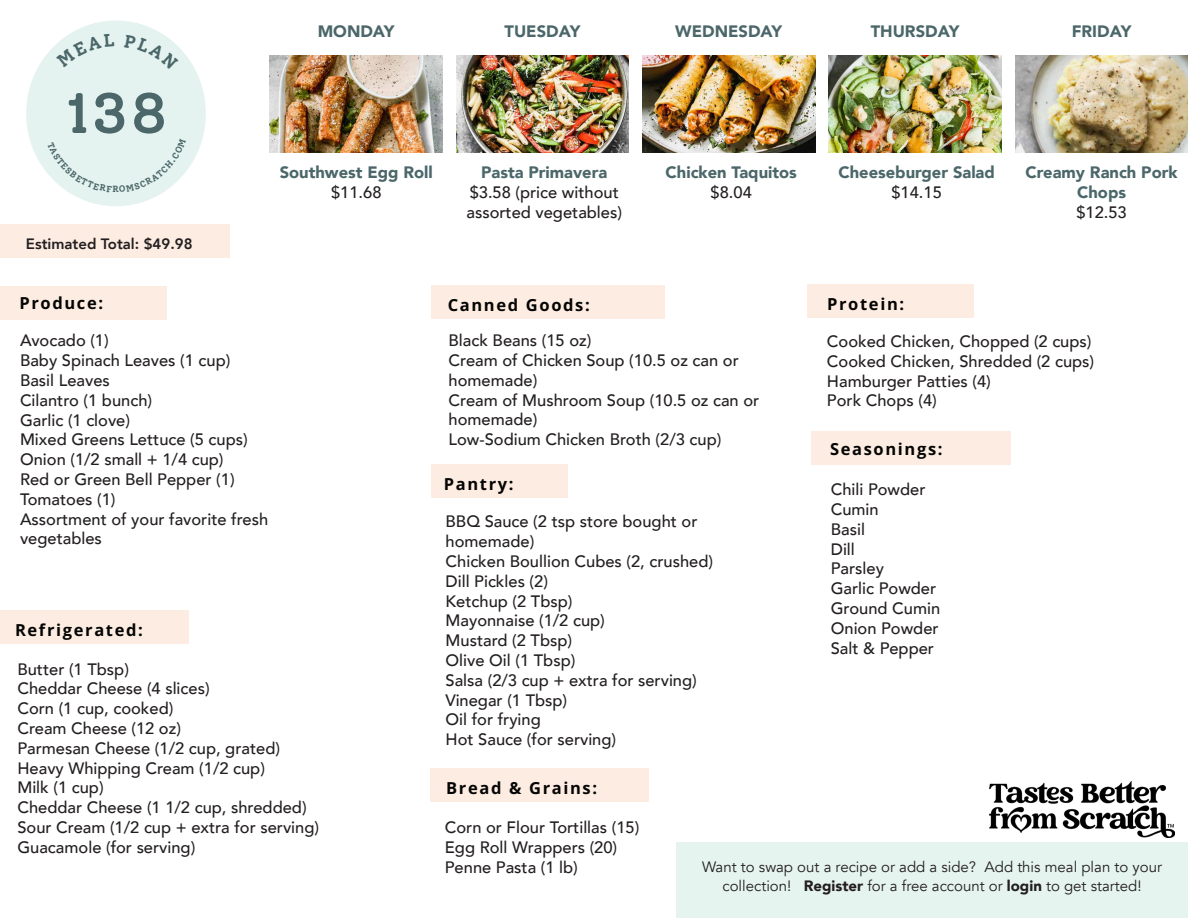
<style>
.page{position:relative;width:1188px;height:918px;background:#fff}
.page>*{position:absolute;margin:0;border:0;box-sizing:border-box;transform-origin:0 0}
.t1{font:500 57px "Solway";color:#4b676a}
.t2{font:500 16.5px/19.8px "Avenir";color:#231f20}
.t3{font:900 16.5px/19.8px "Avenir";color:#4b676a;text-align:center}
.t4{font:700 16.5px "Open Sans";letter-spacing:.1em;color:#040503}
.t5{font:15px/19.5px "Avenir";color:#231f20;text-align:center}
.t6{font:800 15px "Avenir";color:#231f20}
.t7{font:700 9px "Solway";color:#4b676a}
.s1{font-weight:900}
</style>
<div class="page">
<img style="left:990px;top:782px;width:185px;height:56px">
<div style="left:676px;top:842px;width:512px;height:76px;background:#e6f4f0"></div>
<div style="left:0;top:225px;width:230px;height:33px;background:#fdece2"></div>
<div style="left:26px;top:21px;width:180px;height:185px;background:#e4f3ef;border-radius:50%"></div>
<div style="left:1px;top:286px;width:166px;height:33px;background:#fdece2"></div>
<div style="left:807px;top:284px;width:166px;height:34px;background:#fdece2"></div>
<div style="left:0;top:610px;width:188px;height:34px;background:#fdece2"></div>
<div style="left:431px;top:768px;width:218px;height:34px;background:#fdece2"></div>
<div style="left:811px;top:431px;width:200px;height:34px;background:#fdece2"></div>
<div style="left:431px;top:464px;width:136px;height:34px;background:#fdece2"></div>
<img style="left:270px;top:55px;width:173px;height:97px">
<img style="left:456px;top:55px;width:173px;height:97px">
<img style="left:642px;top:55px;width:173px;height:97px">
<img style="left:829px;top:55px;width:172px;height:97px">
<img style="left:1015px;top:55px;width:173px;height:97px">
<div style="left:431px;top:286px;width:234px;height:33px;background:#fdece2"></div>
<p class="t1" style="left:67px;top:78px;width:102px">138</p>
<p class="t7" style="left:112px;top:184px;width:8px">R</p>
<p class="t6" style="left:26px;top:232px;width:168px">Estimated Total: $49.98</p>
<p class="t4" style="left:19px;top:292px;width:85px">Produce:</p>
<p class="t3" style="left:318px;top:21px;width:78px">MONDAY</p>
<p class="t3" style="left:505px;top:21px;width:77px">TUESDAY</p>
<p class="t3" style="left:675px;top:21px;width:108px">WEDNESDAY</p>
<p class="t3" style="left:871px;top:21px;width:90px">THURSDAY</p>
<p class="t3" style="left:1072px;top:21px;width:61px">FRIDAY</p>
<p class="t3" style="left:280px;top:162px;width:155px">Southwest Egg Roll</p>
<p class="t2" style="left:331px;top:181px;width:52px">$11.68</p>
<p class="t3" style="left:481px;top:162px;width:128px">Pasta Primavera</p>
<p class="t2" style="left:466px;top:181px;width:157px">$3.58 (price without assorted vegetables)</p>
<p class="t4" style="left:448px;top:294px;width:144px">Canned Goods:</p>
<p class="t3" style="left:666px;top:162px;width:133px">Chicken Taquitos</p>
<p class="t2" style="left:711px;top:181px;width:43px">$8.04</p>
<p class="t3" style="left:838px;top:162px;width:158px">Cheeseburger Salad</p>
<p class="t2" style="left:891px;top:181px;width:52px">$14.15</p>
<p class="t4" style="left:827px;top:293px;width:79px">Protein:</p>
<p class="t3" style="left:1026px;top:162px;width:154px">Creamy Ranch Pork<br>Chops</p>
<p class="t2" style="left:1076px;top:201px;width:52px">$12.53</p>
<p class="t2" style="left:20px;top:330px;width:90px">Avocado (1)</p>
<p class="t2" style="left:20px;top:350px;width:212px">Baby Spinach Leaves (1 cup)</p>
<p class="t2" style="left:20px;top:369px;width:91px">Basil Leaves</p>
<p class="t2" style="left:20px;top:389px;width:134px">Cilantro (1 bunch)</p>
<p class="t2" style="left:20px;top:409px;width:112px">Garlic (1 clove)</p>
<p class="t2" style="left:20px;top:429px;width:229px">Mixed Greens Lettuce (5 cups)</p>
<p class="t2" style="left:20px;top:449px;width:205px">Onion (1/2 small + 1/4 cup)</p>
<p class="t2" style="left:20px;top:468px;width:216px">Red or Green Bell Pepper (1)</p>
<p class="t2" style="left:20px;top:488px;width:97px">Tomatoes (1)</p>
<p class="t2" style="left:20px;top:508px;width:250px">Assortment of your favorite fresh vegetables</p>
<p class="t4" style="left:15px;top:619px;width:129px">Refrigerated:</p>
<p class="t2" style="left:17px;top:658px;width:113px">Butter (1 Tbsp)</p>
<p class="t2" style="left:17px;top:678px;width:194px">Cheddar Cheese (4 slices)</p>
<p class="t2" style="left:17px;top:698px;width:157px">Corn (1 cup, cooked)</p>
<p class="t2" style="left:17px;top:718px;width:165px">Cream Cheese (12 oz)</p>
<p class="t2" style="left:17px;top:737px;width:264px">Parmesan Cheese (1/2 cup, grated)</p>
<p class="t2" style="left:17px;top:757px;width:249px">Heavy Whipping Cream (1/2 cup)</p>
<p class="t2" style="left:17px;top:777px;width:88px">Milk (1 cup)</p>
<p class="t2" style="left:17px;top:797px;width:291px">Cheddar Cheese (1 1/2 cup, shredded)</p>
<p class="t2" style="left:17px;top:817px;width:303px">Sour Cream (1/2 cup + extra for serving)</p>
<p class="t2" style="left:17px;top:836px;width:179px">Guacamole (for serving)</p>
<p class="t2" style="left:449px;top:330px;width:144px">Black Beans (15 oz)</p>
<p class="t2" style="left:449px;top:349px;width:292px">Cream of Chicken Soup (10.5 oz can or homemade)</p>
<p class="t2" style="left:449px;top:389px;width:312px">Cream of Mushroom Soup (10.5 oz can or homemade)</p>
<p class="t2" style="left:449px;top:429px;width:274px">Low-Sodium Chicken Broth (2/3 cup)</p>
<p class="t4" style="left:444px;top:473px;width:71px">Pantry:</p>
<p class="t2" style="left:446px;top:511px;width:253px">BBQ Sauce (2 tsp store bought or homemade)</p>
<p class="t2" style="left:446px;top:551px;width:269px">Chicken Boullion Cubes (2, crushed)</p>
<p class="t2" style="left:446px;top:570px;width:104px">Dill Pickles (2)</p>
<p class="t2" style="left:446px;top:590px;width:128px">Ketchup (2 Tbsp)</p>
<p class="t2" style="left:446px;top:610px;width:161px">Mayonnaise (1/2 cup)</p>
<p class="t2" style="left:446px;top:630px;width:128px">Mustard (2 Tbsp)</p>
<p class="t2" style="left:446px;top:650px;width:131px">Olive Oil (1 Tbsp)</p>
<p class="t2" style="left:446px;top:669px;width:253px">Salsa (2/3 cup + extra for serving)</p>
<p class="t2" style="left:446px;top:689px;width:123px">Vinegar (1 Tbsp)</p>
<p class="t2" style="left:446px;top:709px;width:97px">Oil for frying</p>
<p class="t2" style="left:446px;top:729px;width:172px">Hot Sauce (for serving)</p>
<p class="t4" style="left:446px;top:777px;width:152px">Bread &amp; Grains:</p>
<p class="t2" style="left:827px;top:331px;width:266px">Cooked Chicken, Chopped (2 cups)</p>
<p class="t2" style="left:827px;top:350px;width:269px">Cooked Chicken, Shredded (2 cups)</p>
<p class="t2" style="left:827px;top:370px;width:165px">Hamburger Patties (4)</p>
<p class="t2" style="left:827px;top:390px;width:111px">Pork Chops (4)</p>
<p class="t4" style="left:830px;top:438px;width:114px">Seasonings:</p>
<p class="t2" style="left:831px;top:479px;width:96px">Chili Powder</p>
<p class="t2" style="left:831px;top:498px;width:49px">Cumin</p>
<p class="t2" style="left:831px;top:518px;width:36px">Basil</p>
<p class="t2" style="left:831px;top:538px;width:26px">Dill</p>
<p class="t2" style="left:831px;top:558px;width:55px">Parsley</p>
<p class="t2" style="left:831px;top:578px;width:107px">Garlic Powder</p>
<p class="t2" style="left:831px;top:597px;width:111px">Ground Cumin</p>
<p class="t2" style="left:831px;top:617px;width:109px">Onion Powder</p>
<p class="t2" style="left:831px;top:637px;width:105px">Salt &amp; Pepper</p>
<p class="t2" style="left:445px;top:817px;width:196px">Corn or Flour Tortillas (15)</p>
<p class="t2" style="left:445px;top:836px;width:174px">Egg Roll Wrappers (20)</p>
<p class="t2" style="left:445px;top:856px;width:134px">Penne Pasta (1 lb)</p>
<p class="t5" style="left:702px;top:857px;width:462px">Want to swap out a recipe or add a side? Add this meal plan to your collection! <span class="s1">Register</span> for a free account or <span class="s1">login</span> to get started!</p>
</div>
